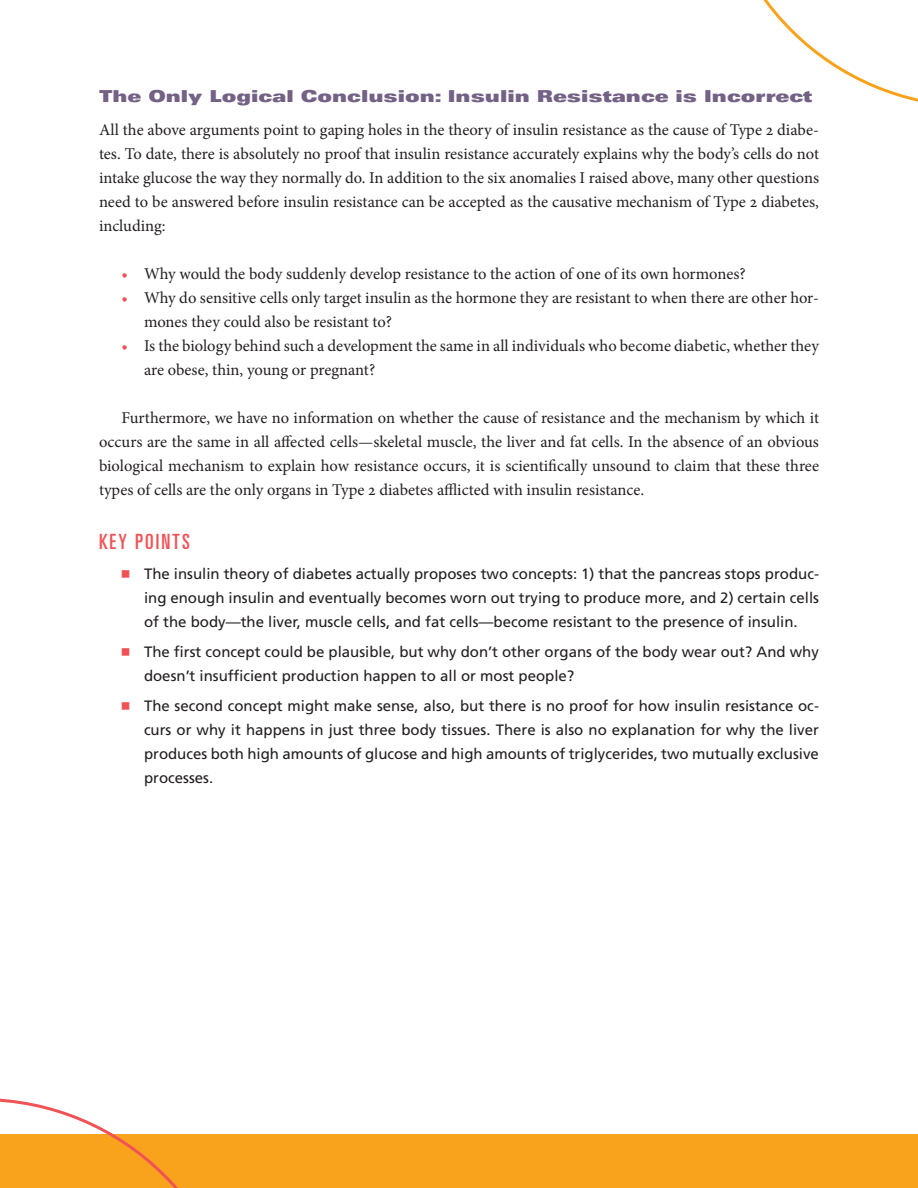
<style>
.page{position:relative;width:918px;height:1188px;background:#fff}
.page>*{position:absolute;margin:0;border:0;box-sizing:border-box;transform-origin:0 0}
._07KP_Head{font:ultra-condensed 21px "Univers LT Std";letter-spacing:.1em;color:#f05256}
._04BodyText_FL{font:16.5px/24px "Minion Pro";letter-spacing:-.005em;color:#231f20}
._04BodyText{font:16.5px/24px "Minion Pro";color:#231f20;text-align:justify}
._05Head_A{font:16.5px "Univers LT Std X Black Ex";color:#736186}
.t1{font:15px/24px "Frutiger LT Std";color:#231f20;text-align:justify}
.s1{color:#f05256}
.s2{font-family:"Universal Newswith Comm Pi";color:#f05256}
</style>
<div class="page">
<div style="left:0;top:1134px;width:918px;height:54px;background:#f9a21c"></div>
<svg style="left:763px;top:0;width:155px;height:102px"></svg>
<svg style="left:0;top:1098px;width:178px;height:90px"></svg>
<p class="_05Head_A" style="left:99px;top:86px;width:715px">The Only Logical Conclusion: Insulin Resistance is Incorrect</p>
<p class="_04BodyText_FL" style="left:99px;top:118px;width:722px;text-align:justify">All the above arguments point to gaping holes in the theory of insulin resistance as the cause of Type 2 diabe&shy;tes. To date, there is absolutely no proof that insulin resistance accurately explains why the body’s cells do not intake glucose the way they normally do. In addition to the six anomalies I raised above, many other questions need to be answered before insulin resistance can be accepted as the causative mechanism of Type 2 diabetes, including:</p>
<p class="_04BodyText_FL" style="left:122px;top:262px;width:626px"><span class="s1">•</span> Why would the body suddenly develop resistance to the action of one of its own hormones?</p>
<p class="_04BodyText_FL" style="left:144px;top:286px;width:677px;text-indent:-22px"><span class="s1">•</span> Why do sensitive cells only target insulin as the hormone they are resistant to when there are other hor&shy;mones they could also be resistant to?</p>
<p class="_04BodyText_FL" style="left:144px;top:334px;width:677px;text-indent:-22px"><span class="s1">•</span> Is the biology behind such a development the same in all individuals who become diabetic, whether they are obese, thin, young or pregnant?</p>
<p class="_04BodyText" style="left:99px;top:406px;width:722px;text-indent:22px">Furthermore, we have no information on whether the cause of resistance and the mechanism by which it occurs are the same in all affected cells—skeletal muscle, the liver and fat cells. In the absence of an obvious biological mechanism to explain how resistance occurs, it is scientifically unsound to claim that these three types of cells are the only organs in Type 2 diabetes afflicted with insulin resistance.</p>
<p class="_07KP_Head" style="left:99px;top:530px;width:92px">KEY POINTS</p>
<p class="t1" style="left:144px;top:562px;width:677px;text-indent:-22px"><span class="s2">7</span> The insulin theory of diabetes actually proposes two concepts: 1) that the pancreas stops produc&shy;ing enough insulin and eventually becomes worn out trying to produce more, and 2) certain cells of the body—the liver, muscle cells, and fat cells—become resistant to the presence of insulin.</p>
<p class="t1" style="left:144px;top:640px;width:676px;text-indent:-22px"><span class="s2">7</span> The first concept could be plausible, but why don’t other organs of the body wear out? And why doesn’t insufficient production happen to all or most people?</p>
<p class="t1" style="left:144px;top:694px;width:676px;text-indent:-22px"><span class="s2">7</span> The second concept might make sense, also, but there is no proof for how insulin resistance oc&shy;curs or why it happens in just three body tissues. There is also no explanation for why the liver produces both high amounts of glucose and high amounts of triglycerides, two mutually exclusive processes.</p>
</div>
